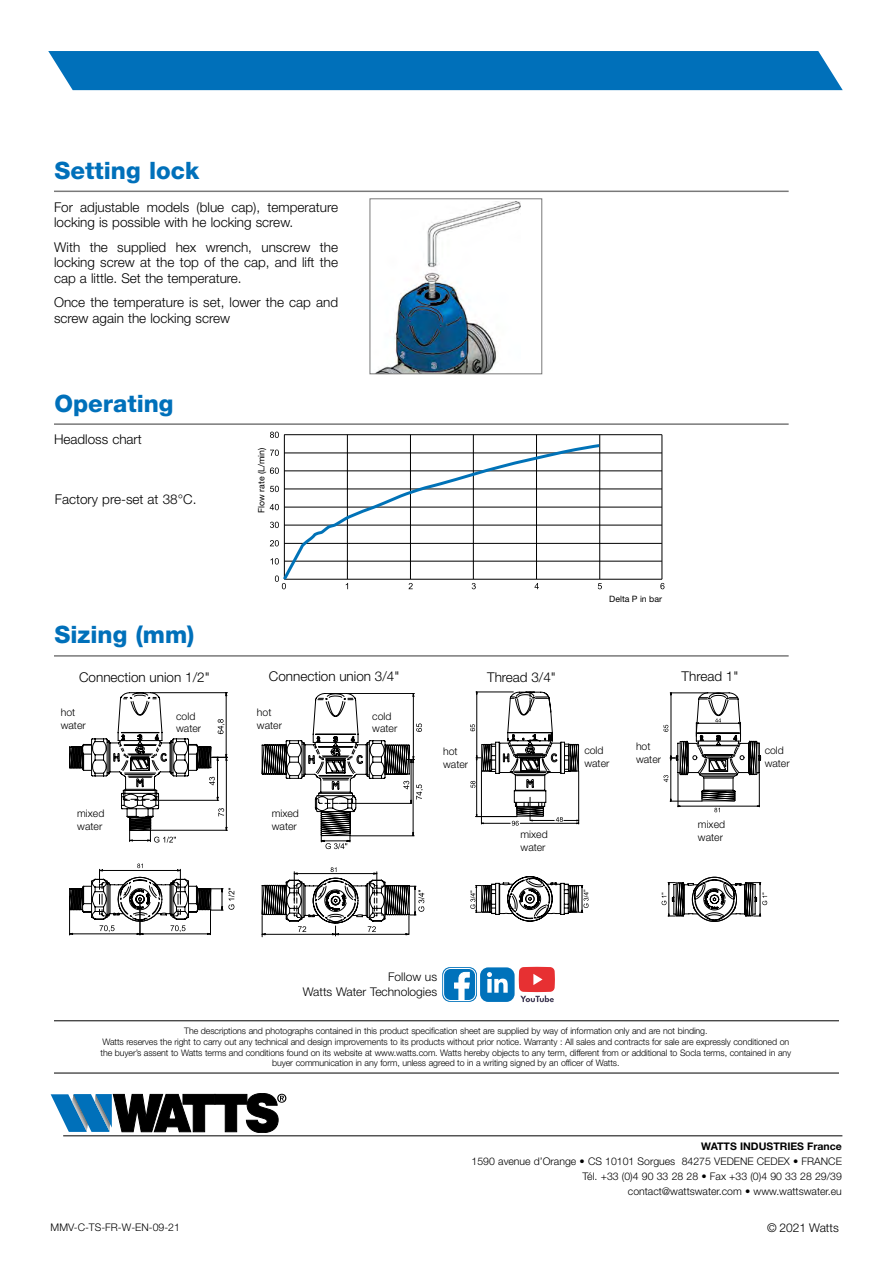
<style>
.page{position:relative;width:893px;height:1263px;background:#fff}
.page>*{position:absolute;margin:0;border:0;box-sizing:border-box;transform-origin:0 0}
.t1{font:800 24px "Helvetica Neue LT Std";color:#0070ba}
.t2{font:300 13.5px/15.8px "Helvetica Neue LT Std";color:#000}
.t3{font:300 12px/14.4px "Helvetica Neue LT Std";color:#000;text-align:right}
.t4{font:300 10.5px/12.6px "Helvetica Neue LT Std";color:#000}
.t5{font:700 10.5px "Helvetica Neue LT Std";color:#000}
.t6{font:300 9px/10.8px "Helvetica Neue LT Std";letter-spacing:-.01em;color:#000;text-align:center}
.t7{font:8.7px "Helvetica Neue LT Std";color:#000}
</style>
<div class="page">
<img style="left:377px;top:202px;width:144px;height:170px">
<div style="left:370px;top:198px;width:172px;height:176px;border:1px solid #797979"></div>
<hr style="left:63px;top:1135px;width:779px;height:1px;background:#000">
<svg style="left:51px;top:1093px;width:235px;height:40px"></svg>
<div style="left:48px;top:51px;width:795px;height:39px;background:#0070ba"></div>
<hr style="left:54px;top:1020px;width:785px;height:1px;background:#000">
<hr style="left:54px;top:1073px;width:785px;height:1px;background:#000">
<div style="left:443px;top:968px;width:33px;height:33px;background:#0072bb;border-radius:7px"></div>
<div style="left:442px;top:967px;width:35px;height:35px;border:1px solid #0072bb;border-radius:7px"></div>
<div style="left:443px;top:968px;width:33px;height:33px;border:1px solid #fff;border-radius:7px"></div>
<svg style="left:454px;top:972px;width:15px;height:28px"></svg>
<div style="left:481px;top:968px;width:32px;height:33px;background:#0072bb;border-radius:7px"></div>
<div style="left:480px;top:967px;width:35px;height:35px;border:2px solid #0072bb;border-radius:7px"></div>
<svg style="left:487px;top:972px;width:21px;height:21px"></svg>
<svg style="left:518px;top:967px;width:37px;height:35px"></svg>
<hr style="left:54px;top:423px;width:735px;height:2px;background:#797979">
<hr style="left:54px;top:191px;width:735px;height:1px;background:#797979">
<hr style="left:54px;top:655px;width:735px;height:2px;background:#797979">
<svg style="left:69px;top:692px;width:165px;height:243px"></svg>
<svg style="left:262px;top:693px;width:162px;height:244px"></svg>
<svg style="left:663px;top:693px;width:98px;height:120px"></svg>
<svg style="left:662px;top:876px;width:105px;height:46px"></svg>
<svg style="left:470px;top:691px;width:109px;height:135px"></svg>
<svg style="left:470px;top:876px;width:118px;height:46px"></svg>
<hr style="left:284px;top:579px;width:378px;height:1px;background:#000">
<hr style="left:284px;top:561px;width:378px;height:1px;background:#000">
<hr style="left:284px;top:543px;width:378px;height:1px;background:#000">
<hr style="left:284px;top:525px;width:378px;height:1px;background:#000">
<hr style="left:284px;top:507px;width:378px;height:1px;background:#000">
<hr style="left:284px;top:489px;width:378px;height:1px;background:#000">
<hr style="left:284px;top:471px;width:378px;height:1px;background:#000">
<hr style="left:284px;top:453px;width:378px;height:1px;background:#000">
<hr style="left:284px;top:434px;width:378px;height:1px;background:#000">
<hr style="left:284px;top:435px;width:1px;height:144px;background:#000">
<hr style="left:347px;top:435px;width:1px;height:144px;background:#000">
<hr style="left:410px;top:435px;width:1px;height:144px;background:#000">
<hr style="left:473px;top:435px;width:1px;height:144px;background:#000">
<hr style="left:536px;top:435px;width:1px;height:144px;background:#000">
<hr style="left:599px;top:435px;width:1px;height:144px;background:#000">
<hr style="left:662px;top:435px;width:1px;height:144px;background:#000">
<svg style="left:275px;top:575px;width:11px;height:14px"></svg>
<svg style="left:270px;top:558px;width:9px;height:6px"></svg>
<svg style="left:270px;top:540px;width:9px;height:6px"></svg>
<svg style="left:270px;top:522px;width:9px;height:6px"></svg>
<svg style="left:270px;top:504px;width:9px;height:6px"></svg>
<svg style="left:270px;top:486px;width:9px;height:6px"></svg>
<svg style="left:270px;top:467px;width:9px;height:7px"></svg>
<svg style="left:270px;top:450px;width:9px;height:6px"></svg>
<svg style="left:270px;top:432px;width:9px;height:6px"></svg>
<svg style="left:409px;top:583px;width:4px;height:6px"></svg>
<svg style="left:472px;top:583px;width:4px;height:6px"></svg>
<svg style="left:534px;top:583px;width:5px;height:6px"></svg>
<svg style="left:598px;top:583px;width:4px;height:6px"></svg>
<svg style="left:660px;top:583px;width:4px;height:6px"></svg>
<svg style="left:280px;top:442px;width:323px;height:141px"></svg>
<h1 class="t1" style="left:54px;top:156px;width:146px">Setting lock</h1>
<h2 class="t2" style="left:54px;top:199px;width:286px">For adjustable models (blue cap), temperature locking is possible with he locking screw.</h2>
<h2 class="t2" style="left:54px;top:239px;width:286px;text-align:justify">With the supplied hex wrench, unscrew the locking screw at the top of the cap, and lift the cap a little. Set the temperature.</h2>
<h2 class="t2" style="left:54px;top:294px;width:286px">Once the temperature is set, lower the cap and screw again the locking screw</h2>
<h1 class="t1" style="left:54px;top:389px;width:121px">Operating</h1>
<h2 class="t2" style="left:54px;top:431px;width:89px">Headloss chart</h2>
<h2 class="t2" style="left:55px;top:491px;width:143px">Factory pre-set at 38°C.</h2>
<h1 class="t1" style="left:54px;top:620px;width:141px">Sizing (mm)</h1>
<p class="t7" style="left:256px;top:513px;width:67px;rotate:-90deg">Flow rate (L/min)</p>
<p class="t7" style="left:609px;top:593px;width:54px">Delta P in bar</p>
<h2 class="t2" style="left:79px;top:669px;width:132px">Connection union 1/2"</h2>
<h2 class="t2" style="left:269px;top:668px;width:132px">Connection union 3/4"</h2>
<h2 class="t2" style="left:487px;top:669px;width:70px">Thread 3/4"</h2>
<h2 class="t2" style="left:682px;top:668px;width:58px">Thread 1"</h2>
<p class="t4" style="left:61px;top:706px;width:27px">hot water</p>
<p class="t4" style="left:176px;top:709px;width:27px">cold water</p>
<p class="t4" style="left:77px;top:807px;width:29px">mixed water</p>
<p class="t4" style="left:257px;top:706px;width:27px">hot water</p>
<p class="t4" style="left:272px;top:807px;width:29px">mixed water</p>
<p class="t4" style="left:372px;top:709px;width:27px">cold water</p>
<p class="t4" style="left:443px;top:745px;width:27px">hot water</p>
<p class="t4" style="left:636px;top:740px;width:27px">hot water</p>
<p class="t4" style="left:584px;top:744px;width:27px">cold water</p>
<p class="t4" style="left:765px;top:744px;width:27px">cold water</p>
<p class="t4" style="left:521px;top:828px;width:29px">mixed water</p>
<p class="t4" style="left:698px;top:818px;width:29px">mixed water</p>
<h3 class="t3" style="left:303px;top:969px;width:136px">Follow us<br>Watts Water Technologies</h3>
<p class="t6" style="left:100px;top:1025px;width:692px">The descriptions and photographs contained in this product specification sheet are supplied by way of information only and are not binding.<br>Watts reserves the right to carry out any technical and design improvements to its products without prior notice. Warranty : All sales and contracts for sale are expressly conditioned on the buyer’s assent to Watts terms and conditions found on its website at www.watts.com. Watts hereby objects to any term, different from or additional to Socla terms, contained in any buyer communication in any form, unless agreed to in a writing signed by an officer of Watts.</p>
<p class="t4" style="left:51px;top:1220px;width:131px">MMV-C-TS-FR-W-EN-09-21</p>
<p class="t5" style="left:701px;top:1139px;width:142px">WATTS INDUSTRIES France</p>
<p class="t4" style="left:472px;top:1153px;width:372px;line-height:15px;text-align:right">1590 avenue d’Orange • CS 10101 Sorgues 84275 VEDENE CEDEX • FRANCE<br>Tél. +33 (0)4 90 33 28 28 • Fax +33 (0)4 90 33 28 29/39 contact@wattswater.com • www.wattswater.eu</p>
<h3 class="t3" style="left:767px;top:1220px;width:73px">© 2021 Watts</h3>
</div>
